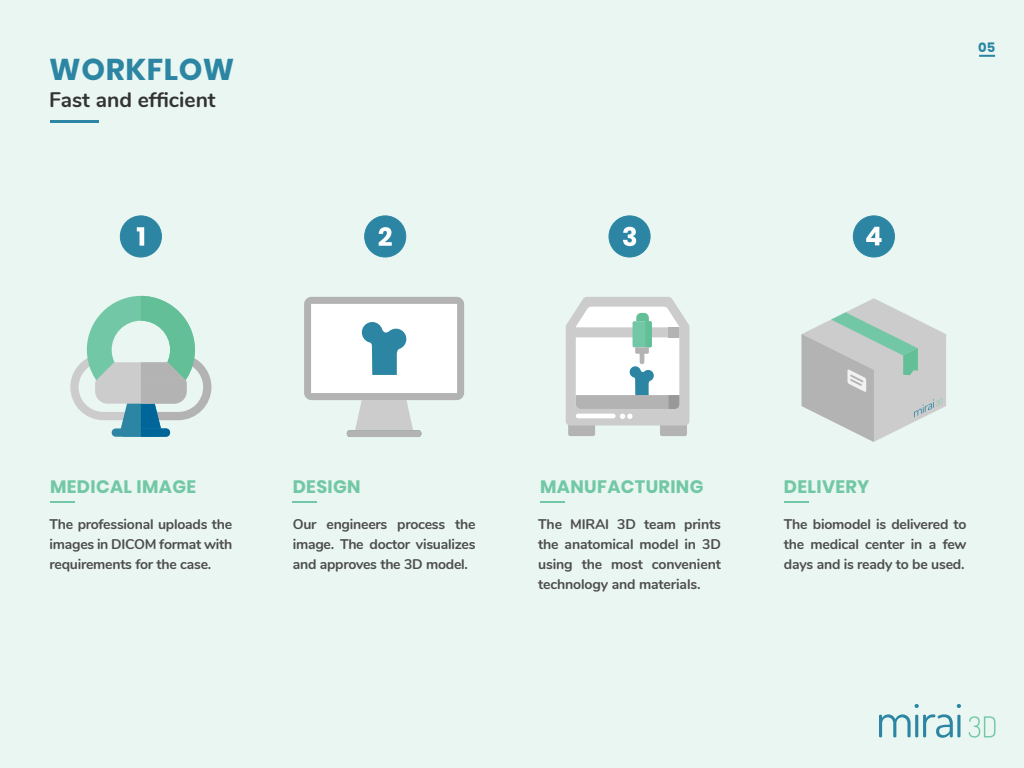
<style>
.page{position:relative;width:1024px;height:768px;background:#e9f6f1}
.page>*{position:absolute;margin:0;border:0;box-sizing:border-box;transform-origin:0 0}
.t1{font:700 30px "Poppins";letter-spacing:.02em;color:#2c86a3}
.t2{font:700 21px "Nunito";color:#333}
.t3{font:700 18px "Poppins";letter-spacing:.02em;color:#72c8a6}
.t4{font:700 14px/20px "Nunito";letter-spacing:-.015em;color:#4d4d4d;text-align:justify}
.t5{font:700 13.2px "Poppins";color:#2c86a3}
</style>
<div class="page">
<svg style="left:879px;top:704px;width:82px;height:34px"></svg>
<svg style="left:969px;top:716px;width:26px;height:22px"></svg>
<svg style="left:979px;top:55px;width:16px;height:2px"></svg>
<hr style="left:50px;top:120px;width:48px;height:3px;background:#2c86a3">
<hr style="left:50px;top:501px;width:24px;height:2px;background:#72c8a6">
<svg style="left:70px;top:296px;width:141px;height:141px"></svg>
<div style="left:120px;top:216px;width:41px;height:41px;background:#2c86a3;border-radius:50%"></div>
<div style="left:120px;top:215px;width:42px;height:43px;border:1px solid #2c86a3;border-radius:50%"></div>
<svg style="left:137px;top:227px;width:7px;height:19px"></svg>
<div style="left:347px;top:430px;width:74px;height:7px;background:#b3b3b3;border-radius:3px"></div>
<svg style="left:304px;top:297px;width:160px;height:137px"></svg>
<hr style="left:293px;top:501px;width:24px;height:2px;background:#72c8a6">
<div style="left:365px;top:216px;width:41px;height:41px;background:#2c86a3;border-radius:50%"></div>
<div style="left:364px;top:215px;width:42px;height:43px;border:1px solid #2c86a3;border-radius:50%"></div>
<svg style="left:379px;top:227px;width:13px;height:19px"></svg>
<svg style="left:566px;top:297px;width:123px;height:139px;background:#d8dedd"></svg>
<hr style="left:540px;top:501px;width:24px;height:2px;background:#72c8a6">
<div style="left:609px;top:216px;width:41px;height:41px;background:#2c86a3;border-radius:50%"></div>
<div style="left:609px;top:215px;width:42px;height:43px;border:1px solid #2c86a3;border-radius:50%"></div>
<svg style="left:623px;top:227px;width:13px;height:19px"></svg>
<svg style="left:802px;top:298px;width:144px;height:144px"></svg>
<hr style="left:784px;top:501px;width:24px;height:2px;background:#72c8a6">
<div style="left:853px;top:216px;width:41px;height:41px;background:#2c86a3;border-radius:50%"></div>
<div style="left:853px;top:215px;width:42px;height:43px;border:1px solid #2c86a3;border-radius:50%"></div>
<svg style="left:866px;top:227px;width:16px;height:18px"></svg>
<h1 class="t1" style="left:49px;top:53px;width:187px">WORKFLOW</h1>
<h2 class="t2" style="left:49px;top:84px;width:168px">Fast and efficient</h2>
<p class="t5" style="left:978px;top:40px;width:19px">05</p>
<p class="t3" style="left:50px;top:476px;width:147px">MEDICAL IMAGE</p>
<p class="t4" style="left:50px;top:513px;width:184px">The professional uploads the images in DICOM format with requirements for the case.</p>
<p class="t3" style="left:293px;top:476px;width:69px">DESIGN</p>
<p class="t4" style="left:293px;top:513px;width:184px">Our engineers process the image. The doctor visualizes and approves the 3D model.</p>
<p class="t3" style="left:540px;top:476px;width:165px">MANUFACTURING</p>
<p class="t4" style="left:538px;top:513px;width:184px">The MIRAI 3D team prints the anatomical model in 3D using the most convenient technology and materials.</p>
<p class="t3" style="left:784px;top:476px;width:87px">DELIVERY</p>
<p class="t4" style="left:784px;top:513px;width:184px">The biomodel is delivered to the medical center in a few days and is ready to be used.</p>
</div>
